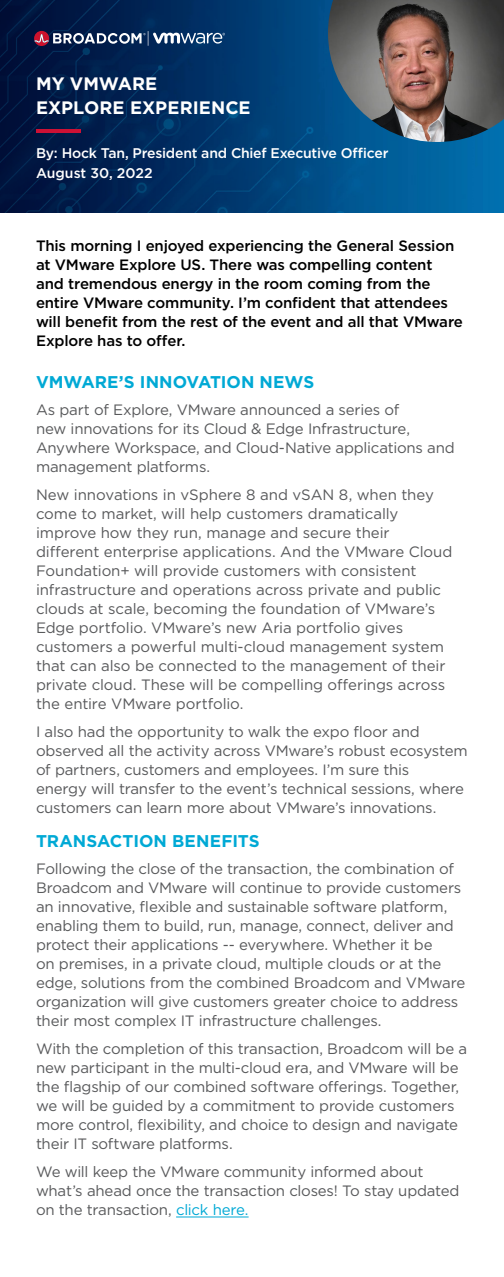
<style>
.page{position:relative;width:504px;height:1277px;background:#fff}
.page>*{position:absolute;margin:0;border:0;box-sizing:border-box;transform-origin:0 0}
.t1{font:700 18px/24.1px "Gotham";color:#fff}
.t2{font:700 17px "Gotham";color:#00a9d5}
.t3{font:15px/19px "Gotham";letter-spacing:-.01em;color:#58595b}
.t4{font:500 15px/19px "Gotham";letter-spacing:-.01em;color:#000}
.t5{font:500 14px/20.1px "Gotham";letter-spacing:-.015em;color:#fff}
.s1{color:#00a9d5}
</style>
<div class="page">
<img style="left:343px;top:142px;width:161px;height:71px">
<svg style="left:0;top:0;width:343px;height:213px;background:#002c5e"></svg>
<hr style="left:176px;top:1217px;width:73px;height:1px;background:#00a9d5">
<img style="left:328px;top:0;width:176px;height:142px">
<svg style="left:34px;top:31px;width:191px;height:15px"></svg>
<hr style="left:36px;top:129px;width:45px;height:4px;background:#cc1135">
<p class="t1" style="left:36px;top:72px;width:216px">MY VMWARE<br>EXPLORE EXPERIENCE</p>
<p class="t5" style="left:36px;top:143px;width:354px">By: Hock Tan, President and Chief Executive Officer<br>August 30, 2022</p>
<p class="t4" style="left:36px;top:236px;width:429px">This morning I enjoyed experiencing the General Session at VMware Explore US. There was compelling content and tremendous energy in the room coming from the entire VMware community. I’m confident that attendees will benefit from the rest of the event and all that VMware Explore has to offer.</p>
<p class="t2" style="left:36px;top:371px;width:280px">VMWARE’S INNOVATION NEWS</p>
<p class="t3" style="left:36px;top:400px;width:420px">As part of Explore, VMware announced a series of<br>new innovations for its Cloud &amp; Edge Infrastructure, Anywhere Workspace, and Cloud-Native applications and management platforms.</p>
<p class="t3" style="left:36px;top:485px;width:418px">New innovations in vSphere 8 and vSAN 8, when they come to market, will help customers dramatically improve how they run, manage and secure their different enterprise applications. And the VMware Cloud Foundation+ will provide customers with consistent infrastructure and operations across private and public clouds at scale, becoming the foundation of VMware’s Edge portfolio. VMware’s new Aria portfolio gives customers a powerful multi-cloud management system that can also be connected to the management of their private cloud. These will be compelling offerings across the entire VMware portfolio.</p>
<p class="t3" style="left:36px;top:722px;width:433px">I also had the opportunity to walk the expo floor and observed all the activity across VMware’s robust ecosystem of partners, customers and employees. I’m sure this<br>energy will transfer to the event’s technical sessions, where customers can learn more about VMware’s innovations.</p>
<p class="t2" style="left:36px;top:830px;width:225px">TRANSACTION BENEFITS</p>
<p class="t3" style="left:36px;top:859px;width:431px">Following the close of the transaction, the combination of Broadcom and VMware will continue to provide customers an innovative, flexible and sustainable software platform, enabling them to build, run, manage, connect, deliver and protect their applications -- everywhere. Whether it be<br>on premises, in a private cloud, multiple clouds or at the edge, solutions from the combined Broadcom and VMware organization will give customers greater choice to address their most complex IT infrastructure challenges.</p>
<p class="t3" style="left:36px;top:1039px;width:433px">With the completion of this transaction, Broadcom will be a new participant in the multi-cloud era, and VMware will be the flagship of our combined software offerings. Together, we will be guided by a commitment to provide customers more control, flexibility, and choice to design and navigate their IT software platforms.</p>
<p class="t3" style="left:36px;top:1162px;width:425px">We will keep the VMware community informed about what’s ahead once the transaction closes! To stay updated on the transaction, <span class="s1">click here.</span></p>
</div>
